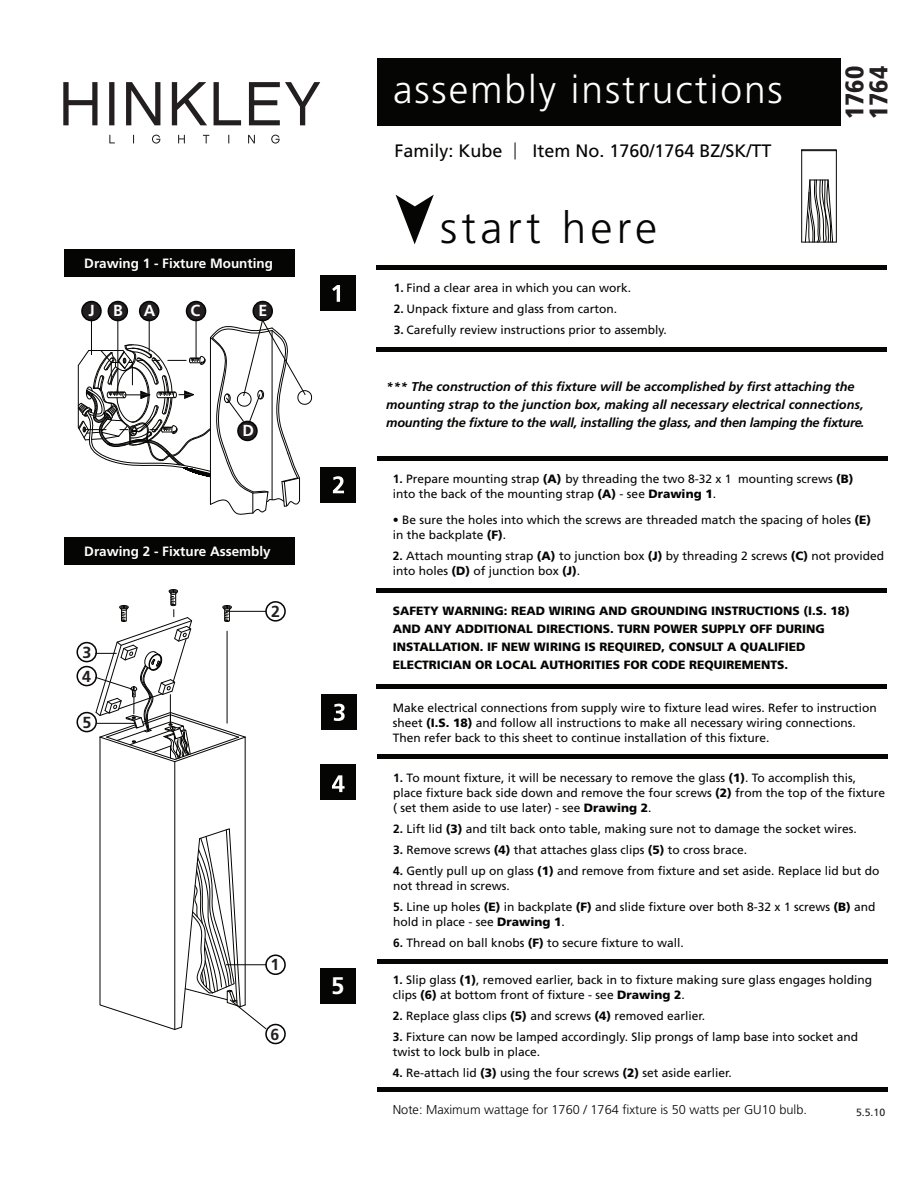
<style>
.page{position:relative;width:918px;height:1188px;background:#fff}
.page>*{position:absolute;margin:0;border:0;box-sizing:border-box;transform-origin:0 0}
.t1{font:300 43.95px "Frutiger LT Std";letter-spacing:.1em;color:#050504}
.t2{font:300 39px "Frutiger LT Std";letter-spacing:.05em;color:#fff}
.t3{font:900 condensed 25.5px/24px "Frutiger LT Std";color:#231f20}
.t4{font:700 24px "Frutiger LT Std";color:#fff}
.t5{font:18px "Frutiger LT Std";color:#050504}
.t6{font:700 16.05px "Frutiger LT Std";color:#fff}
.t7{font:700 16.05px "Frutiger LT Std";color:#231f20}
.t8{font:700 13.5px "Frutiger LT Std";color:#fff}
.t9{font:italic 700 12.75px/18px "Frutiger LT Std";color:#050504}
.t10{font:300 12.75px "Frutiger LT Std";color:#050504}
.t11{font:12px/15px "Frutiger LT Std";color:#050504}
.t12{font:900 12px/18px "Frutiger LT Std";color:#050504}
.t13{font:10.5px "Frutiger LT Std";color:#231f20}
.s1{font-weight:700}
.s2{font-weight:900}
.s3{font-weight:300}
</style>
<div class="page">
<div style="left:377px;top:58px;width:463px;height:68px;background:#050504"></div>
<svg style="left:396px;top:195px;width:38px;height:49px"></svg>
<div style="left:321px;top:276px;width:35px;height:35px;background:#050504"></div>
<svg style="left:332px;top:285px;width:8px;height:17px"></svg>
<div style="left:321px;top:694px;width:36px;height:36px;background:#050504"></div>
<div style="left:377px;top:265px;width:510px;height:5px;background:#050504"></div>
<div style="left:377px;top:347px;width:510px;height:5px;background:#050504"></div>
<div style="left:377px;top:456px;width:510px;height:5px;background:#050504"></div>
<div style="left:376px;top:588px;width:511px;height:5px;background:#050504"></div>
<div style="left:377px;top:754px;width:510px;height:5px;background:#050504"></div>
<div style="left:377px;top:959px;width:510px;height:5px;background:#050504"></div>
<div style="left:376px;top:684px;width:511px;height:5px;background:#050504"></div>
<div style="left:377px;top:1087px;width:511px;height:5px;background:#050504"></div>
<svg style="left:515px;top:142px;width:1px;height:17px"></svg>
<svg style="left:334px;top:704px;width:11px;height:17px"></svg>
<div style="left:321px;top:468px;width:35px;height:35px;background:#050504"></div>
<div style="left:321px;top:765px;width:35px;height:35px;background:#050504"></div>
<svg style="left:332px;top:775px;width:13px;height:17px"></svg>
<div style="left:321px;top:968px;width:35px;height:36px;background:#050504"></div>
<svg style="left:333px;top:476px;width:11px;height:17px"></svg>
<div style="left:64px;top:249px;width:231px;height:28px;background:#050504"></div>
<div style="left:64px;top:537px;width:231px;height:28px;background:#050504"></div>
<div style="left:81px;top:301px;width:21px;height:20px;background:#231f20;border:2px solid #050605;border-radius:50%"></div>
<div style="left:108px;top:301px;width:20px;height:20px;background:#231f20;border:2px solid #050605;border-radius:50%"></div>
<div style="left:139px;top:301px;width:20px;height:20px;background:#231f20;border:2px solid #050605;border-radius:50%"></div>
<div style="left:186px;top:301px;width:20px;height:20px;background:#231f20;border:2px solid #050605;border-radius:50%"></div>
<div style="left:252px;top:301px;width:21px;height:20px;background:#231f20;border:2px solid #050605;border-radius:50%"></div>
<div style="left:76px;top:642px;width:21px;height:20px;background:#fff;border:2px solid #050605;border-radius:50%"></div>
<div style="left:265px;top:601px;width:21px;height:21px;background:#fff;border:2px solid #050605;border-radius:50%"></div>
<svg style="left:78px;top:318px;width:234px;height:197px"></svg>
<div style="left:76px;top:712px;width:21px;height:20px;background:#fff;border:2px solid #050605;border-radius:50%"></div>
<div style="left:76px;top:666px;width:21px;height:20px;background:#fff;border:2px solid #050605;border-radius:50%"></div>
<div style="left:265px;top:954px;width:21px;height:21px;background:#fff;border:2px solid #050605;border-radius:50%"></div>
<div style="left:265px;top:1024px;width:21px;height:20px;background:#fff;border:2px solid #050605;border-radius:50%"></div>
<svg style="left:94px;top:589px;width:173px;height:441px"></svg>
<svg style="left:801px;top:149px;width:36px;height:94px"></svg>
<svg style="left:63px;top:82px;width:257px;height:43px"></svg>
<svg style="left:109px;top:135px;width:171px;height:9px"></svg>
<p class="t8" style="left:84px;top:255px;width:190px">Drawing 1 - Fixture Mounting</p>
<h3 class="t6" style="left:88px;top:301px;width:36px">J B</h3>
<h3 class="t6" style="left:144px;top:301px;width:13px">A</h3>
<h3 class="t6" style="left:191px;top:301px;width:11px">C</h3>
<h3 class="t6" style="left:258px;top:301px;width:10px">E</h3>
<h3 class="t6" style="left:242px;top:421px;width:13px">D</h3>
<p class="t8" style="left:84px;top:543px;width:188px">Drawing 2 - Fixture Assembly</p>
<h3 class="t7" style="left:82px;top:643px;width:10px">3</h3>
<h3 class="t7" style="left:82px;top:667px;width:10px">4</h3>
<h3 class="t7" style="left:82px;top:713px;width:10px">5</h3>
<h3 class="t7" style="left:271px;top:602px;width:10px">2</h3>
<h3 class="t7" style="left:271px;top:955px;width:10px">1</h3>
<h3 class="t7" style="left:271px;top:1025px;width:10px">6</h3>
<h3 class="t4" style="left:331px;top:972px;width:15px">5</h3>
<h2 class="t2" style="left:393px;top:68px;width:391px">assembly instructions</h2>
<h3 class="t5" style="left:394px;top:140px;width:110px">Family: Kube</h3>
<h3 class="t5" style="left:532px;top:140px;width:241px">Item No. 1760/1764 BZ/SK/TT</h3>
<h1 class="t1" style="left:440px;top:203px;width:219px">start here</h1>
<p class="t11" style="left:394px;top:281px;width:239px"><span class="s1">1.</span> Find a clear area in which you can work.</p>
<p class="t11" style="left:394px;top:302px;width:225px"><span class="s1">2.</span> Unpack fixture and glass from carton.</p>
<p class="t11" style="left:394px;top:323px;width:275px"><span class="s1">3.</span> Carefully review instructions prior to assembly.</p>
<h3 class="t3" style="left:843px;top:119px;width:55px;rotate:-90deg">1760<br>1764</h3>
<p class="t9" style="left:386px;top:377px;width:480px">*** The construction of this fixture will be accomplished by first attaching the mounting strap to the junction box, making all necessary electrical connections, mounting the fixture to the wall, installing the glass, and then lamping the fixture.</p>
<p class="t11" style="left:393px;top:472px;width:462px"><span class="s1">1.</span> Prepare mounting strap <span class="s2">(A)</span> by threading the two 8-32 x 1 mounting screws <span class="s2">(B) </span>into the back of the mounting strap <span class="s2">(A)</span> - see <span class="s2">Drawing 1</span>.</p>
<p class="t11" style="left:393px;top:512px;width:480px"><span class="s3">•</span> Be sure the holes into which the screws are threaded match the spacing of holes <span class="s2">(E) </span>in the backplate <span class="s2">(F)</span>.</p>
<p class="t11" style="left:393px;top:548px;width:493px"><span class="s1">2.</span> Attach mounting strap <span class="s2">(A)</span> to junction box <span class="s2">(J)</span> by threading 2 screws <span class="s2">(C)</span> not provided into holes <span class="s2">(D)</span> of junction box <span class="s2">(J)</span>.</p>
<p class="t12" style="left:393px;top:602px;width:459px">SAFETY WARNING: READ WIRING AND GROUNDING INSTRUCTIONS (I.S. 18)<br>AND ANY ADDITIONAL DIRECTIONS. TURN POWER SUPPLY OFF DURING INSTALLATION. IF NEW WIRING IS REQUIRED, CONSULT A QUALIFIED ELECTRICIAN OR LOCAL AUTHORITIES FOR CODE REQUIREMENTS.</p>
<p class="t11" style="left:393px;top:700px;width:486px">Make electrical connections from supply wire to fixture lead wires. Refer to instruction sheet <span class="s2">(I.S. 18)</span> and follow all instructions to make all necessary wiring connections.<br>Then refer back to this sheet to continue installation of this fixture.</p>
<p class="t11" style="left:393px;top:770px;width:494px"><span class="s1">1.</span> To mount fixture, it will be necessary to remove the glass <span class="s2">(1)</span>. To accomplish this, place fixture back side down and remove the four screws <span class="s2">(2)</span> from the top of the fixture ( set them aside to use later) - see <span class="s2">Drawing 2</span>.</p>
<p class="t11" style="left:393px;top:821px;width:465px"><span class="s1">2.</span> Lift lid <span class="s2">(3)</span> and tilt back onto table, making sure not to damage the socket wires.</p>
<p class="t11" style="left:393px;top:842px;width:356px"><span class="s1">3.</span> Remove screws <span class="s2">(4)</span> that attaches glass clips <span class="s2">(5)</span> to cross brace.</p>
<p class="t11" style="left:393px;top:863px;width:488px"><span class="s1">4.</span> Gently pull up on glass <span class="s2">(1)</span> and remove from fixture and set aside. Replace lid but do not thread in screws.</p>
<p class="t11" style="left:393px;top:899px;width:484px"><span class="s1">5.</span> Line up holes <span class="s2">(E)</span> in backplate <span class="s2">(F)</span> and slide fixture over both 8-32 x 1 screws <span class="s2">(B)</span> and hold in place - see <span class="s2">Drawing 1</span>.</p>
<p class="t11" style="left:393px;top:935px;width:292px"><span class="s1">6.</span> Thread on ball knobs <span class="s2">(F)</span> to secure fixture to wall.</p>
<p class="t11" style="left:393px;top:972px;width:481px"><span class="s1">1.</span> Slip glass <span class="s2">(1)</span>, removed earlier, back in to fixture making sure glass engages holding clips <span class="s2">(6)</span> at bottom front of fixture - see <span class="s2">Drawing 2</span>.</p>
<p class="t11" style="left:393px;top:1008px;width:314px"><span class="s1">2.</span> Replace glass clips <span class="s2">(5)</span> and screws <span class="s2">(4)</span> removed earlier.</p>
<p class="t11" style="left:393px;top:1029px;width:467px"><span class="s1">3.</span> Fixture can now be lamped accordingly. Slip prongs of lamp base into socket and twist to lock bulb in place.</p>
<p class="t11" style="left:393px;top:1065px;width:341px"><span class="s1">4.</span> Re-attach lid <span class="s2">(3)</span> using the four screws <span class="s2">(2)</span> set aside earlier.</p>
<p class="t10" style="left:393px;top:1103px;width:416px">Note: Maximum wattage for 1760 / 1764 fixture is 50 watts per GU10 bulb.</p>
<p class="t13" style="left:856px;top:1106px;width:31px">5.5.10</p>
</div>
